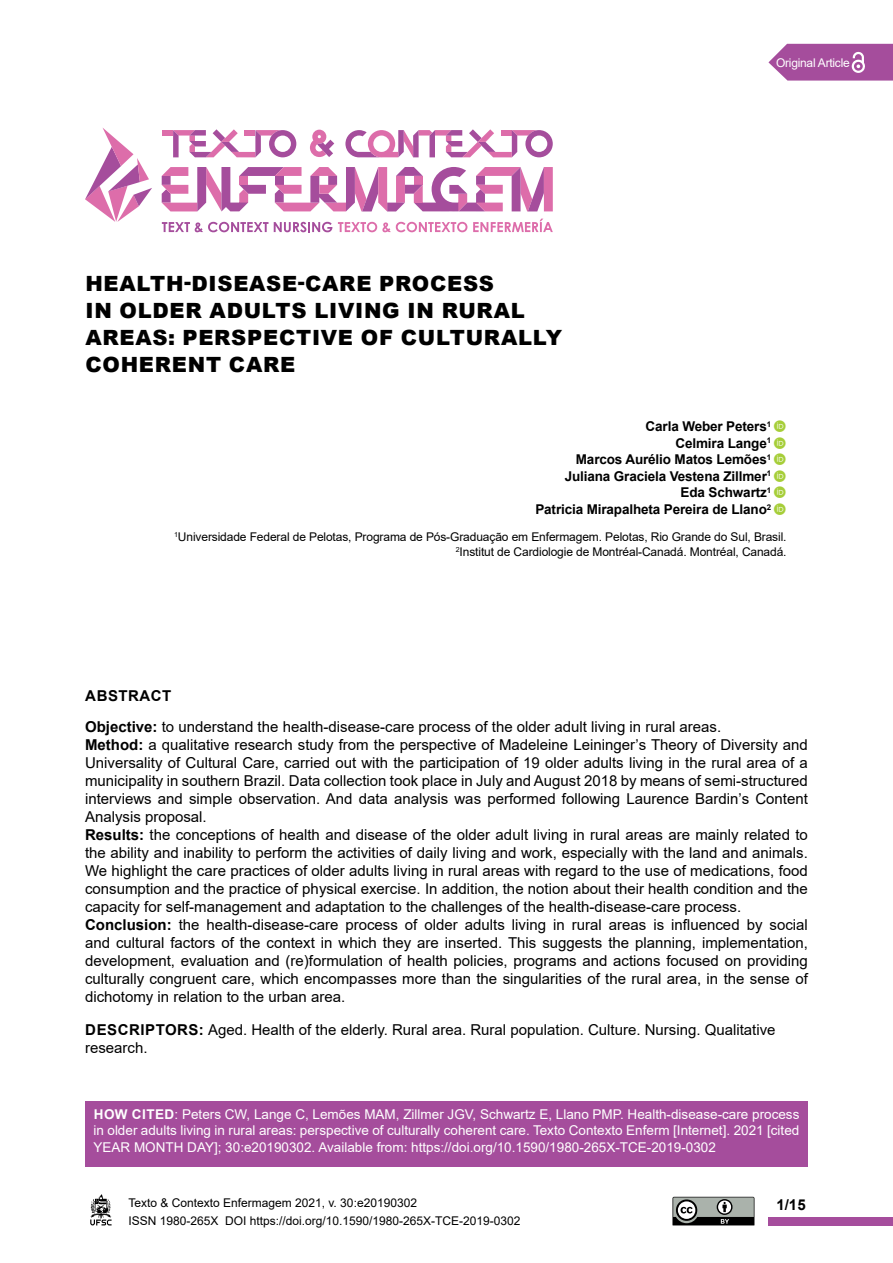
<style>
.page{position:relative;width:893px;height:1263px;background:#fff}
.page>*{position:absolute;margin:0;border:0;box-sizing:border-box;transform-origin:0 0}
.t1{font:900 21px/27px "Arial";letter-spacing:.035em;color:#000}
.t2{font:15px/18px "Arial";color:#000}
.t3{font:700 15px "Arial";color:#000}
.t4{font:13.5px/16.2px "Arial";color:#fff;text-align:justify}
.t5{font:700 13.5px/16.5px "Arial";letter-spacing:-.01em;color:#000;text-align:right}
.t6{font:12px/18px "Arial";letter-spacing:-.01em;color:#000}
.t7{font:12px "Arial";letter-spacing:-.02em;color:#fff}
.s1{font-weight:700}
</style>
<div class="page">
<div style="left:769px;top:1217px;width:124px;height:8px;background:#a54d9c"></div>
<svg style="left:90px;top:1194px;width:22px;height:31px"></svg>
<svg style="left:162px;top:167px;width:391px;height:45px"></svg>
<div style="left:162px;top:130px;width:11px;height:6px;background:#dd6daa"></div>
<svg style="left:173px;top:129px;width:123px;height:28px"></svg>
<svg style="left:310px;top:129px;width:243px;height:28px"></svg>
<svg style="left:162px;top:222px;width:106px;height:10px"></svg>
<svg style="left:274px;top:222px;width:58px;height:10px"></svg>
<svg style="left:338px;top:222px;width:129px;height:10px"></svg>
<svg style="left:473px;top:219px;width:80px;height:13px"></svg>
<svg style="left:85px;top:128px;width:67px;height:94px"></svg>
<svg style="left:768px;top:44px;width:125px;height:37px;background:#af61a7"></svg>
<svg style="left:672px;top:1197px;width:83px;height:29px;background:#777b78"></svg>
<div style="left:85px;top:1101px;width:723px;height:66px;background:#a54d9c"></div>
<h1 class="t1" style="left:85px;top:270px;width:478px">HEALTH-DISEASE-CARE PROCESS<br>IN OLDER ADULTS LIVING IN RURAL<br>AREAS: PERSPECTIVE OF CULTURALLY<br>COHERENT CARE</h1>
<p class="t7" style="left:776px;top:54px;width:75px">Original Article</p>
<p class="t5" style="left:535px;top:419px;width:237px">Carla Weber Peters<sup>1<br></sup>Celmira Lange<sup>1<br></sup>Marcos Aurélio Matos Lemões<sup>1<br></sup>Juliana Graciela Vestena Zillmer<sup>1<br></sup>Eda Schwartz<sup>1<br></sup>Patricia Mirapalheta Pereira de Llano<sup>2</sup></p>
<p class="t6" style="left:174px;top:530px;width:614px;line-height:14.4px;text-align:right"><sup>1</sup>Universidade Federal de Pelotas, Programa de Pós-Graduação em Enfermagem. Pelotas, Rio Grande do Sul, Brasil.<br><sup>2</sup>Institut de Cardiologie de Montréal-Canadá. Montréal, Canadá.</p>
<p class="t2" style="left:85px;top:680px;width:638px;line-height:30.8px"><span class="s1">ABSTRACT<br>Objective:</span> to understand the health-disease-care process of the older adult living in rural areas.</p>
<p class="t2" style="left:85px;top:735px;width:724px"><span class="s1">Method:</span> a qualitative research study from the perspective of Madeleine Leininger’s Theory of Diversity and Universality of Cultural Care, carried out with the participation of 19 older adults living in the rural area of a municipality in southern Brazil. Data collection took place in July and August 2018 by means of semi-structured interviews and simple observation. And data analysis was performed following Laurence Bardin’s Content Analysis proposal.<br><span class="s1">Results:</span> the conceptions of health and disease of the older adult living in rural areas are mainly related to the ability and inability to perform the activities of daily living and work, especially with the land and animals.<br>We highlight the care practices of older adults living in rural areas with regard to the use of medications, food consumption and the practice of physical exercise. In addition, the notion about their health condition and the capacity for self-management and adaptation to the challenges of the health-disease-care process.<br><span class="s1">Conclusion:</span> the health-disease-care process of older adults living in rural areas is influenced by social and cultural factors of the context in which they are inserted. This suggests the planning, implementation, development, evaluation and (re)formulation of health policies, programs and actions focused on providing culturally congruent care, which encompasses more than the singularities of the rural area, in the sense of dichotomy in relation to the urban area.</p>
<p class="t2" style="left:85px;top:1020px;width:692px"><span class="s1">DESCRIPTORS:</span> Aged. Health of the elderly. Rural area. Rural population. Culture. Nursing. Qualitative research.</p>
<p class="t4" style="left:94px;top:1106px;width:707px"><span class="s1">HOW CITED</span>: Peters CW, Lange C, Lemões MAM, Zillmer JGV, Schwartz E, Llano PMP. Health-disease-care process in older adults living in rural areas: perspective of culturally coherent care. Texto Contexto Enferm [Internet]. 2021 [cited YEAR MONTH DAY]; 30:e20190302. Available from: https://doi.org/10.1590/1980-265X-TCE-2019-0302</p>
<p class="t6" style="left:128px;top:1194px;width:394px">Texto &amp; Contexto Enfermagem 2021, v. 30:e20190302<br>ISSN 1980-265X DOI https://doi.org/10.1590/1980-265X-TCE-2019-0302</p>
<p class="t3" style="left:776px;top:1194px;width:31px">1/15</p>
</div>
